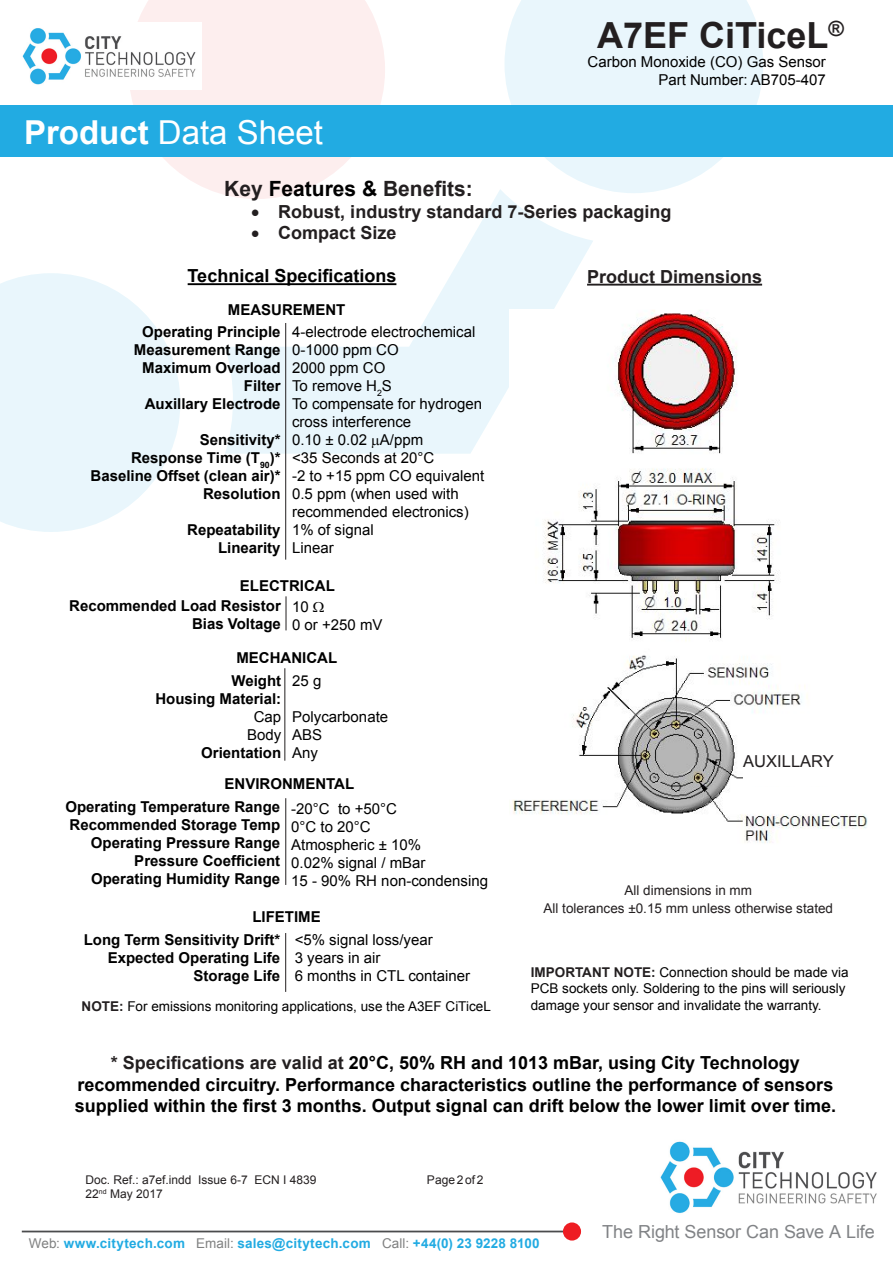
<style>
.page{position:relative;width:893px;height:1263px;background:#fff}
.page>*{position:absolute;margin:0;border:0;box-sizing:border-box;transform-origin:0 0}
.t1{font:700 36px "Arial";color:#231f20}
.t2{font:33px "Arial";color:#fff}
.t3{font:700 21px "Arial";color:#231f20}
.t4{font:700 18px/21.6px "Arial";color:#000;text-align:center}
.Characteristics_Titl{font:700 18px "Arial";color:#231f20}
.t5{font:18px "Arial";letter-spacing:-.005em;color:#818386}
.t6{font:16.5px "Arial";color:#231f20}
.t7{font:700 15px "Arial";color:#000}
.t8{font:15px/18px "Arial";color:#000}
.t9{font:13.5px/16.2px "Arial";color:#000}
.t10{font:700 13.5px "Arial";letter-spacing:.015em;color:#22abe2}
.Head_2{font:13.5px "Arial";color:#231f20}
.t11{font:12px "Arial";color:#231f20}
.s1{font-weight:700}
.s2{color:#000}
.s3{font-weight:700;color:#231f20}
.s4{color:#231f20}
.s5{font-weight:400;color:#808181}
</style>
<div class="page">
<svg style="left:225px;top:189px;width:368px;height:265px;fill:#e9f6fc"></svg>
<svg style="left:0;top:273px;width:180px;height:259px;fill:#e9f6fc"></svg>
<svg style="left:504px;top:0;width:259px;height:193px;fill:#e9f6fc"></svg>
<svg style="left:128px;top:0;width:257px;height:199px;fill:#fdeeee"></svg>
<div style="left:0;top:106px;width:893px;height:51px;background:#22abe2"></div>
<img style="left:22px;top:22px;width:179px;height:68px">
<hr style="left:22px;top:1230px;width:553px;height:2px;background:#4b4c4d">
<div style="left:563px;top:1222px;width:18px;height:18px;background:#ee1d23;border-radius:50%"></div>
<img style="left:660px;top:1141px;width:217px;height:73px">
<hr style="left:188px;top:283px;width:208px;height:2px;background:#000">
<hr style="left:285px;top:323px;width:1px;height:237px;background:#231f20">
<hr style="left:587px;top:284px;width:175px;height:2px;background:#231f20">
<hr style="left:286px;top:596px;width:1px;height:34px;background:#231f20">
<hr style="left:284px;top:668px;width:1px;height:93px;background:#231f20">
<hr style="left:285px;top:798px;width:1px;height:87px;background:#231f20">
<hr style="left:285px;top:933px;width:1px;height:59px;background:#231f20">
<img style="left:509px;top:309px;width:359px;height:534px">
<div style="left:743px;top:754px;width:130px;height:32px;background:#fff"></div>
<svg style="left:372px;top:438px;width:8px;height:10px"></svg>
<h2 class="t2" style="left:24px;top:111px;width:300px"><span class="s1">Product</span> Data Sheet</h2>
<h1 class="t1" style="left:597px;top:12px;width:248px">A7EF CiTiceL<sup>®</sup></h1>
<p class="t8" style="left:587px;top:53px;width:240px;text-align:right">Carbon Monoxide (CO) Gas Sensor<br>Part Number: AB705-407</p>
<p class="t3" style="left:224px;top:175px;width:250px">Key <span class="s2">Features &amp;</span> Benefits:</p>
<p class="Characteristics_Titl" style="left:251px;top:199px;width:422px">• Robust, industry standard 7-Series packaging</p>
<p class="Characteristics_Titl" style="left:251px;top:221px;width:147px">• Compact Size</p>
<p class="t4" style="left:188px;top:266px;width:210px">Technical Specifications</p>
<p class="t7" style="left:228px;top:300px;width:119px">MEASUREMENT</p>
<p class="t7" style="left:142px;top:321px;width:140px">Operating Principle</p>
<p class="t7" style="left:134px;top:339px;width:148px">Measurement Range</p>
<p class="t7" style="left:142px;top:357px;width:140px">Maximum Overload</p>
<p class="t7" style="left:244px;top:375px;width:38px">Filter</p>
<p class="t7" style="left:145px;top:393px;width:137px">Auxillary Electrode</p>
<p class="t7" style="left:200px;top:429px;width:82px">Sensitivity*</p>
<p class="t7" style="left:131px;top:447px;width:151px">Response Time (T<sub>90</sub>)*</p>
<p class="t7" style="left:91px;top:465px;width:192px">Baseline Offset (clean air)*</p>
<p class="t7" style="left:203px;top:483px;width:79px">Resolution</p>
<p class="t7" style="left:187px;top:519px;width:95px">Repeatability</p>
<p class="t7" style="left:218px;top:537px;width:64px">Linearity</p>
<p class="t8" style="left:292px;top:323px;width:185px">4-electrode electrochemical</p>
<p class="t8" style="left:292px;top:341px;width:108px">0-1000 ppm CO</p>
<p class="t8" style="left:292px;top:359px;width:95px">2000 ppm CO</p>
<p class="t8" style="left:292px;top:377px;width:101px">To remove H<sub>2</sub>S</p>
<p class="t8" style="left:292px;top:395px;width:192px">To compensate for hydrogen cross interference</p>
<p class="t8" style="left:292px;top:431px;width:133px">0.10 ± 0.02 A/ppm</p>
<p class="t8" style="left:292px;top:449px;width:144px">&lt;35 Seconds at 20°C</p>
<p class="t8" style="left:292px;top:467px;width:194px">-2 to +15 ppm CO equivalent</p>
<p class="t8" style="left:292px;top:485px;width:178px">0.5 ppm (when used with recommended electronics)</p>
<p class="t8" style="left:292px;top:521px;width:83px">1% of signal</p>
<p class="t8" style="left:292px;top:539px;width:43px">Linear</p>
<p class="t7" style="left:240px;top:575px;width:96px">ELECTRICAL</p>
<p class="t7" style="left:69px;top:595px;width:213px">Recommended Load Resistor</p>
<p class="t7" style="left:192px;top:613px;width:90px">Bias Voltage</p>
<p class="t8" style="left:292px;top:598px;width:18px">10</p>
<p class="t8" style="left:292px;top:616px;width:92px">0 or +250 mV</p>
<p class="t7" style="left:236px;top:648px;width:102px">MECHANICAL</p>
<p class="t7" style="left:231px;top:670px;width:51px">Weight</p>
<p class="t7" style="left:155px;top:688px;width:127px">Housing Material:</p>
<p class="t8" style="left:254px;top:707px;width:29px">Cap</p>
<p class="t8" style="left:247px;top:725px;width:36px">Body</p>
<p class="t7" style="left:201px;top:742px;width:82px">Orientation</p>
<p class="t8" style="left:292px;top:672px;width:31px">25 g</p>
<p class="t8" style="left:292px;top:708px;width:97px">Polycarbonate</p>
<p class="t8" style="left:292px;top:726px;width:32px">ABS</p>
<p class="t8" style="left:292px;top:744px;width:27px">Any</p>
<p class="t7" style="left:224px;top:774px;width:131px">ENVIRONMENTAL</p>
<p class="t7" style="left:65px;top:797px;width:216px">Operating Temperature Range</p>
<p class="t7" style="left:70px;top:815px;width:212px">Recommended Storage Temp</p>
<p class="t7" style="left:91px;top:833px;width:191px">Operating Pressure Range</p>
<p class="t7" style="left:134px;top:851px;width:147px">Pressure Coefficient</p>
<p class="t7" style="left:91px;top:869px;width:191px">Operating Humidity Range</p>
<p class="t8" style="left:291px;top:799px;width:107px">-20°C to +50°C</p>
<p class="t8" style="left:291px;top:817px;width:81px">0°C to 20°C</p>
<p class="t8" style="left:291px;top:835px;width:131px">Atmospheric ± 10%</p>
<p class="t8" style="left:291px;top:853px;width:136px">0.02% signal / mBar</p>
<p class="t8" style="left:291px;top:871px;width:198px">15 - 90% RH non-condensing</p>
<p class="t7" style="left:252px;top:906px;width:70px">LIFETIME</p>
<p class="t7" style="left:84px;top:929px;width:198px">Long Term Sensitivity Drift*</p>
<p class="t7" style="left:108px;top:947px;width:174px">Expected Operating Life</p>
<p class="t7" style="left:194px;top:965px;width:88px">Storage Life</p>
<p class="t8" style="left:295px;top:930px;width:139px">&lt;5% signal loss/year</p>
<p class="t8" style="left:295px;top:948px;width:87px">3 years in air</p>
<p class="t8" style="left:295px;top:966px;width:177px">6 months in CTL container</p>
<p class="t9" style="left:82px;top:999px;width:411px"><span class="s3">NOTE:</span> For emissions monitoring applications, use the A3EF CiTiceL</p>
<p class="Characteristics_Titl" style="left:587px;top:264px;width:177px">Product Dimensions</p>
<p class="t6" style="left:743px;top:750px;width:92px">AUXILLARY</p>
<p class="Head_2" style="left:625px;top:882px;width:129px">All dimensions in mm</p>
<p class="Head_2" style="left:544px;top:900px;width:291px">All tolerances ±0.15 mm unless otherwise stated</p>
<p class="t9" style="left:531px;top:964px;width:319px"><span class="s3">IMPORTANT NOTE:</span> Connection should be made via<br>PCB sockets only. Soldering to the pins will seriously damage your sensor and invalidate the warranty.</p>
<p class="t4" style="left:75px;top:1052px;width:763px"><span class="s4">* Specifications are valid at</span> 20°C, 50% RH and 1013 mBar, using City Technology recommended circuitry. Performance characteristics outline the performance of sensors supplied within the first 3 months. Output signal can drift below the lower limit over time.</p>
<p class="t11" style="left:86px;top:1172px;width:232px">Doc. Ref.: a7ef.indd Issue 6-7 ECN I 4839</p>
<p class="t11" style="left:427px;top:1172px;width:58px">Page 2 of 2</p>
<p class="t11" style="left:86px;top:1186px;width:79px">22<sup>nd</sup> May 2017</p>
<p class="t10" style="left:29px;top:1234px;width:512px"><span class="s5">Web:</span> www.citytech.com <span class="s5">Email:</span> sales@citytech.com <span class="s5">Call:</span> +44(0) 23 9228 8100</p>
<p class="t5" style="left:602px;top:1220px;width:274px">The Right Sensor Can Save A Life</p>
</div>
